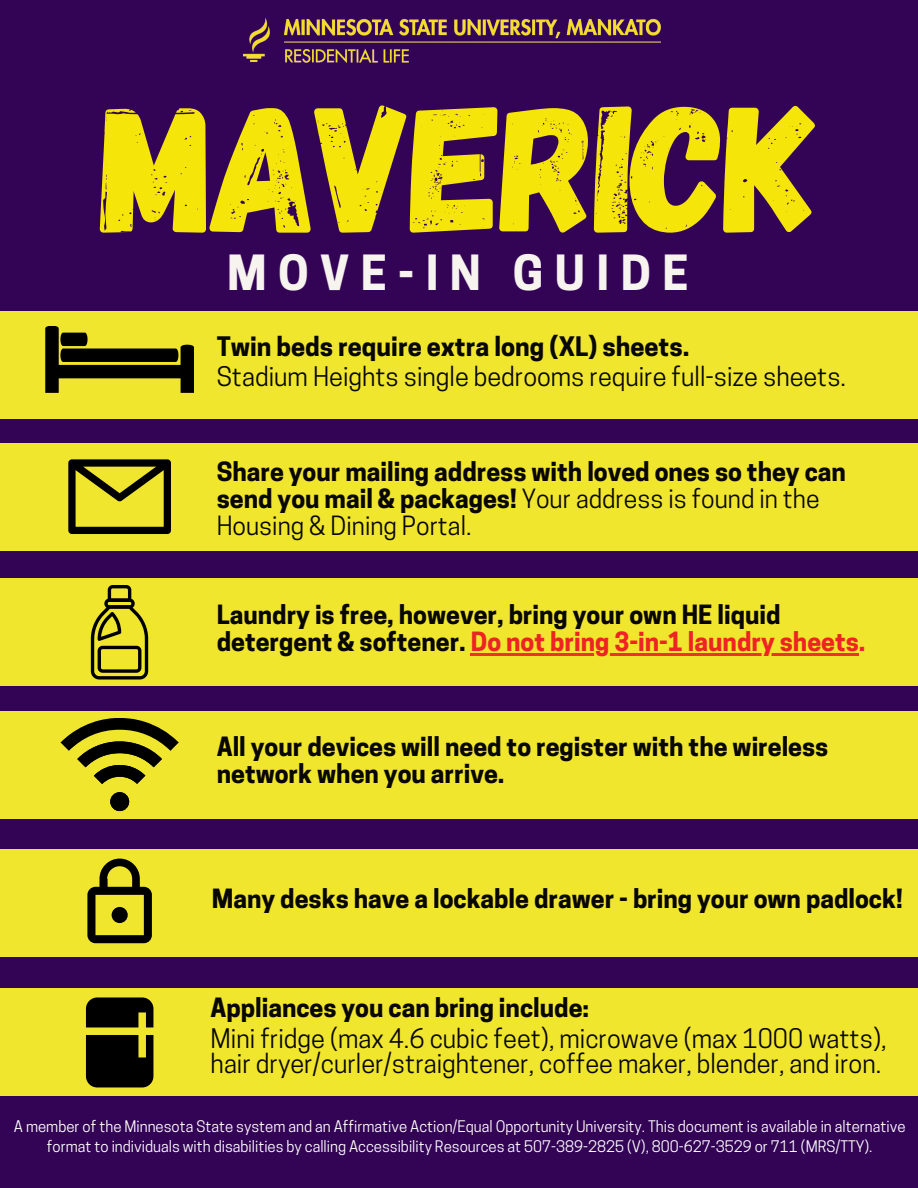
<style>
.page{position:relative;width:918px;height:1188px;background:#330356}
.page>*{position:absolute;margin:0;border:0;box-sizing:border-box;transform-origin:0 0}
.t1{font:180px "Gagalin";letter-spacing:-.02em;color:#f5e509}
.t2{font:700 45.6px "Cooper Hewitt";letter-spacing:.25em;color:#f7f3ef}
.t3{font:25.35px/24.8px "Cooper Hewitt";color:#080704}
.t4{font:700 25.2px "Cooper Hewitt";color:#080704}
.t5{font:700 24.9px/27px "Cooper Hewitt";color:#080704}
.t6{font:15px/20.2px "Cooper Hewitt";color:#fff;text-align:center}
.s1{font-weight:400}
.s2{color:#ee2324}
</style>
<div class="page">
<div style="left:0;top:311px;width:918px;height:108px;background:#f1e62e"></div>
<div style="left:0;top:443px;width:918px;height:107px;background:#f1e62e"></div>
<svg style="left:68px;top:459px;width:103px;height:75px"></svg>
<div style="left:0;top:579px;width:918px;height:107px;background:#f1e62e"></div>
<svg style="left:45px;top:326px;width:149px;height:66px"></svg>
<img style="left:243px;top:18px;width:418px;height:44px">
<svg style="left:91px;top:585px;width:57px;height:95px"></svg>
<div style="left:0;top:711px;width:918px;height:107px;background:#f1e62e"></div>
<svg style="left:61px;top:718px;width:118px;height:93px"></svg>
<div style="left:110px;top:792px;width:19px;height:19px;background:#000;border-radius:50%"></div>
<div style="left:0;top:849px;width:918px;height:108px;background:#f1e62e"></div>
<svg style="left:87px;top:859px;width:65px;height:84px"></svg>
<div style="left:0;top:989px;width:918px;height:107px;background:#f1e62e"></div>
<div style="left:86px;top:1035px;width:67px;height:52px;background:#000"></div>
<svg style="left:86px;top:997px;width:67px;height:30px;background:#161504"></svg>
<hr style="left:471px;top:653px;width:388px;height:2px;background:#ee302e">
<h1 class="t1" style="left:101px;top:58px;width:717px">MAVERICK</h1>
<h2 class="t2" style="left:227px;top:246px;width:463px">MOVE-IN GUIDE</h2>
<p class="t4" style="left:217px;top:331px;width:474px">Twin beds require extra long (XL) sheets.</p>
<p class="t3" style="left:217px;top:364px;width:631px">Stadium Heights single bedrooms require full-size sheets.</p>
<p class="t5" style="left:217px;top:459px;width:631px">Share your mailing address with loved ones so they can send you mail &amp; packages! <span class="s1">Your address is found in the<br>Housing &amp; Dining Portal.</span></p>
<p class="t5" style="left:217px;top:601px;width:650px">Laundry is free, however, bring your own HE liquid detergent &amp; softener. <span class="s2">Do not bring 3-in-1 laundry sheets.</span></p>
<p class="t5" style="left:217px;top:733px;width:613px">All your devices will need to register with the wireless network when you arrive.</p>
<p class="t5" style="left:212px;top:885px;width:692px">Many desks have a lockable drawer - bring your own padlock!</p>
<p class="t5" style="left:211px;top:995px;width:380px">Appliances you can bring include:</p>
<p class="t3" style="left:211px;top:1026px;width:677px">Mini fridge (max 4.6 cubic feet), microwave (max 1000 watts), hair dryer/curler/straightener, coffee maker, blender, and iron.</p>
<p class="t6" style="left:14px;top:1116px;width:893px">A member of the Minnesota State system and an Affirmative Action/Equal Opportunity University. This document is available in alternative format to individuals with disabilities by calling Accessibility Resources at 507-389-2825 (V), 800-627-3529 or 711 (MRS/TTY).</p>
</div>
